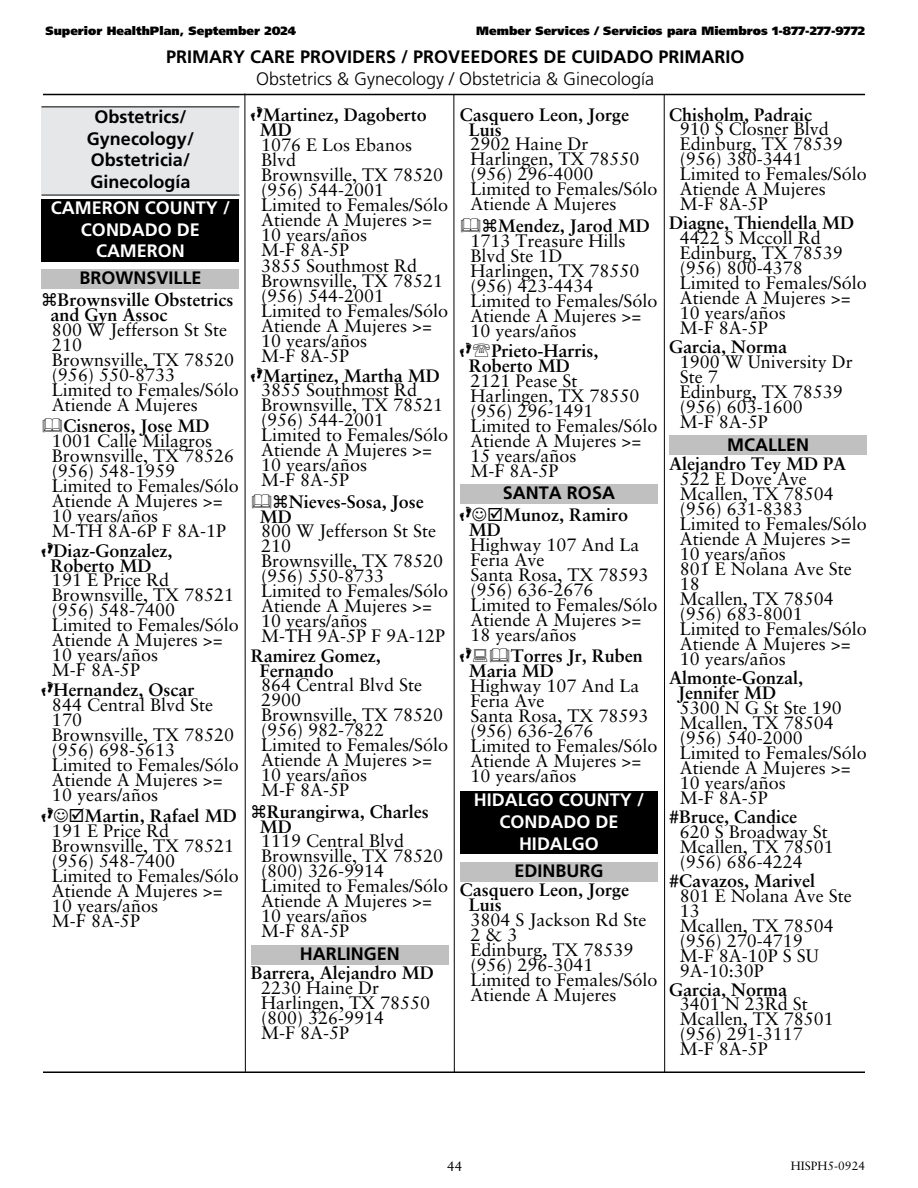
<style>
.page{position:relative;width:918px;height:1188px;background:#fff}
.page>*{position:absolute;margin:0;border:0;box-sizing:border-box;transform-origin:0 0}
.t1{font:18px/15px "Sabon LT Std";color:#000}
.t2{font:700 18px/15px "Sabon LT Std";color:#000}
.t3{font:700 18px/21.6px "Frutiger LT Std";color:#000;text-align:center}
.t4{font:700 18px/21.6px "Frutiger LT Std";color:#fff;text-align:center}
.t5{font:300 18px "Frutiger LT Std";color:#000}
.t6{font:700 18px "Feet";color:#000}
.t7{font:13.5px "Sabon LT Std";color:#000}
.t8{font:900 12px "Frutiger LT Std";color:#000}
.t9{font:12px "Sabon LT Std";color:#000}
.s1{font-family:"Feet"}
.s2{font-family:"Feet";font-weight:700}
.s3{font-weight:700}
</style>
<div class="page">
<div style="left:41px;top:107px;width:198px;height:88px;background:#e6e7e9"></div>
<hr style="left:41px;top:106px;width:198px;height:1px;background:#000">
<hr style="left:41px;top:195px;width:198px;height:1px;background:#000">
<div style="left:41px;top:199px;width:198px;height:63px;background:#000"></div>
<div style="left:41px;top:270px;width:198px;height:19px;background:#c0c0c0"></div>
<div style="left:251px;top:945px;width:198px;height:20px;background:#c0c0c0"></div>
<div style="left:460px;top:485px;width:198px;height:19px;background:#c0c0c0"></div>
<div style="left:460px;top:791px;width:198px;height:63px;background:#000"></div>
<div style="left:460px;top:862px;width:198px;height:19px;background:#c0c0c0"></div>
<div style="left:669px;top:436px;width:198px;height:19px;background:#c0c0c0"></div>
<hr style="left:43px;top:94px;width:822px;height:1px;background:#000">
<hr style="left:43px;top:1071px;width:822px;height:2px;background:#000">
<svg style="left:244px;top:93px;width:2px;height:979px;background:#7e7e7e"></svg>
<svg style="left:453px;top:95px;width:2px;height:977px;background:#7e7e7e"></svg>
<svg style="left:663px;top:93px;width:3px;height:979px"></svg>
<p class="t8" style="left:45px;top:26px;width:252px">Superior HealthPlan, September 2024</p>
<p class="t8" style="left:476px;top:26px;width:390px">Member Services / Servicios para Miembros 1-877-277-9772</p>
<p class="t3" style="left:166px;top:48px;width:580px">PRIMARY CARE PROVIDERS / PROVEEDORES DE CUIDADO PRIMARIO</p>
<p class="t5" style="left:256px;top:71px;width:399px">Obstetrics &amp; Gynecology / Obstetricia &amp; Ginecología</p>
<p class="t3" style="left:87px;top:108px;width:109px">Obstetrics/<br>Gynecology/<br>Obstetricia/<br>Ginecología</p>
<p class="t4" style="left:51px;top:199px;width:181px">CAMERON COUNTY /<br>CONDADO DE<br>CAMERON</p>
<p class="t3" style="left:79px;top:269px;width:124px">BROWNSVILLE</p>
<p class="t2" style="left:50px;top:294px;width:185px;text-indent:7px">Brownsville Obstetrics and Gyn Assoc</p>
<p class="t1" style="left:52px;top:324px;width:189px">800 W Jefferson St Ste<br>210<br>Brownsville, TX 78520 (956) 550-8733<br>Limited to Females/Sólo<br>Atiende A Mujeres</p>
<p class="t2" style="left:63px;top:420px;width:148px">Cisneros, Jose MD</p>
<p class="t1" style="left:52px;top:435px;width:189px">1001 Calle Milagros<br>Brownsville, TX 78526 (956) 548-1959<br>Limited to Females/Sólo<br>Atiende A Mujeres &gt;=<br>10 years/años<br>M-TH 8A-6P F 8A-1P</p>
<p class="t2" style="left:50px;top:545px;width:123px;text-indent:-9px"><span class="s1">F</span>Diaz-Gonzalez,<br>Roberto MD</p>
<p class="t1" style="left:52px;top:574px;width:189px">191 E Price Rd<br>Brownsville, TX 78521 (956) 548-7400<br>Limited to Females/Sólo<br>Atiende A Mujeres &gt;=<br>10 years/años<br>M-F 8A-5P</p>
<p class="t1" style="left:52px;top:684px;width:189px;text-indent:-10px"><span class="s2">F</span><span class="s3">Hernandez, Oscar<br></span>844 Central Blvd Ste<br>170<br>Brownsville, TX 78520 (956) 698-5613<br>Limited to Females/Sólo<br>Atiende A Mujeres &gt;=<br>10 years/años</p>
<p class="t1" style="left:52px;top:810px;width:189px;text-indent:-10px"><span class="s2">F</span> ☑<span class="s3">Martin, Rafael MD<br></span>191 E Price Rd<br>Brownsville, TX 78521 (956) 548-7400<br>Limited to Females/Sólo<br>Atiende A Mujeres &gt;=<br>10 years/años<br>M-F 8A-5P</p>
<p class="t2" style="left:260px;top:109px;width:168px;text-indent:-9px"><span class="s1">F</span>Martinez, Dagoberto<br>MD</p>
<p class="t1" style="left:261px;top:139px;width:189px">1076 E Los Ebanos<br>Blvd<br>Brownsville, TX 78520 (956) 544-2001<br>Limited to Females/Sólo<br>Atiende A Mujeres &gt;=<br>10 years/años<br>M-F 8A-5P<br>3855 Southmost Rd<br>Brownsville, TX 78521 (956) 544-2001<br>Limited to Females/Sólo<br>Atiende A Mujeres &gt;=<br>10 years/años<br>M-F 8A-5P</p>
<p class="t1" style="left:261px;top:370px;width:189px;text-indent:-10px"><span class="s2">F</span><span class="s3">Martinez, Martha MD<br></span>3855 Southmost Rd<br>Brownsville, TX 78521 (956) 544-2001<br>Limited to Females/Sólo<br>Atiende A Mujeres &gt;=<br>10 years/años<br>M-F 8A-5P</p>
<p class="t2" style="left:260px;top:496px;width:165px;text-indent:29px">Nieves-Sosa, Jose<br>MD</p>
<p class="t1" style="left:261px;top:525px;width:189px">800 W Jefferson St Ste<br>210<br>Brownsville, TX 78520 (956) 550-8733<br>Limited to Females/Sólo<br>Atiende A Mujeres &gt;=<br>10 years/años<br>M-TH 9A-5P F 9A-12P</p>
<p class="t2" style="left:260px;top:650px;width:123px;text-indent:-9px">Ramirez Gomez,<br>Fernando</p>
<p class="t1" style="left:261px;top:679px;width:189px">864 Central Blvd Ste<br>2900<br>Brownsville, TX 78520 (956) 982-7822<br>Limited to Females/Sólo<br>Atiende A Mujeres &gt;=<br>10 years/años<br>M-F 8A-5P</p>
<p class="t2" style="left:260px;top:806px;width:171px;text-indent:7px">Rurangirwa, Charles<br>MD</p>
<p class="t1" style="left:261px;top:835px;width:189px">1119 Central Blvd<br>Brownsville, TX 78520 (800) 326-9914<br>Limited to Females/Sólo<br>Atiende A Mujeres &gt;=<br>10 years/años<br>M-F 8A-5P</p>
<p class="t3" style="left:300px;top:945px;width:101px">HARLINGEN</p>
<p class="t2" style="left:251px;top:967px;width:185px">Barrera, Alejandro MD</p>
<p class="t1" style="left:261px;top:982px;width:171px">2230 Haine Dr<br>Harlingen, TX 78550 (800) 326-9914<br>M-F 8A-5P</p>
<p class="t2" style="left:469px;top:109px;width:162px;text-indent:-9px">Casquero Leon, Jorge<br>Luis</p>
<p class="t1" style="left:470px;top:138px;width:189px">2902 Haine Dr<br>Harlingen, TX 78550 (956) 296-4000<br>Limited to Females/Sólo<br>Atiende A Mujeres</p>
<p class="t2" style="left:498px;top:220px;width:154px">Mendez, Jarod MD</p>
<p class="t1" style="left:470px;top:235px;width:189px">1713 Treasure Hills<br>Blvd Ste 1D<br>Harlingen, TX 78550 (956) 423-4434<br>Limited to Females/Sólo<br>Atiende A Mujeres &gt;=<br>10 years/años</p>
<p class="t2" style="left:469px;top:345px;width:131px;text-indent:-9px"><span class="s1">F</span> Prieto-Harris,<br>Roberto MD</p>
<p class="t1" style="left:470px;top:375px;width:189px">2121 Pease St<br>Harlingen, TX 78550 (956) 296-1491<br>Limited to Females/Sólo<br>Atiende A Mujeres &gt;=<br>15 years/años<br>M-F 8A-5P</p>
<p class="t3" style="left:503px;top:484px;width:114px">SANTA ROSA</p>
<p class="t2" style="left:469px;top:509px;width:161px;text-indent:-9px"><span class="s1">F</span> ☑Munoz, Ramiro<br>MD</p>
<p class="t1" style="left:470px;top:539px;width:189px">Highway 107 And La<br>Feria Ave<br>Santa Rosa, TX 78593 (956) 636-2676<br>Limited to Females/Sólo<br>Atiende A Mujeres &gt;=<br>18 years/años</p>
<p class="t6" style="left:460px;top:646px;width:13px">F</p>
<p class="t2" style="left:469px;top:650px;width:175px;text-indent:42px">Torres Jr, Ruben<br>Maria MD</p>
<p class="t1" style="left:470px;top:680px;width:189px">Highway 107 And La<br>Feria Ave<br>Santa Rosa, TX 78593 (956) 636-2676<br>Limited to Females/Sólo<br>Atiende A Mujeres &gt;=<br>10 years/años</p>
<p class="t4" style="left:474px;top:791px;width:172px">HIDALGO COUNTY /<br>CONDADO DE<br>HIDALGO</p>
<p class="t3" style="left:515px;top:862px;width:90px">EDINBURG</p>
<p class="t2" style="left:469px;top:884px;width:162px;text-indent:-9px">Casquero Leon, Jorge<br>Luis</p>
<p class="t1" style="left:470px;top:914px;width:189px">3804 S Jackson Rd Ste<br>2 &amp; 3<br>Edinburg, TX 78539 (956) 296-3041<br>Limited to Females/Sólo<br>Atiende A Mujeres</p>
<p class="t2" style="left:669px;top:109px;width:145px">Chisholm, Padraic</p>
<p class="t1" style="left:680px;top:123px;width:189px">910 S Closner Blvd<br>Edinburg, TX 78539 (956) 380-3441<br>Limited to Females/Sólo<br>Atiende A Mujeres<br>M-F 8A-5P</p>
<p class="t2" style="left:669px;top:217px;width:187px">Diagne, Thiendella MD</p>
<p class="t1" style="left:680px;top:232px;width:189px">4422 S Mccoll Rd<br>Edinburg, TX 78539 (956) 800-4378<br>Limited to Females/Sólo<br>Atiende A Mujeres &gt;=<br>10 years/años<br>M-F 8A-5P</p>
<p class="t2" style="left:669px;top:341px;width:120px">Garcia, Norma</p>
<p class="t1" style="left:680px;top:356px;width:175px">1900 W University Dr<br>Ste 7<br>Edinburg, TX 78539 (956) 603-1600<br>M-F 8A-5P</p>
<p class="t3" style="left:727px;top:435px;width:83px">MCALLEN</p>
<p class="t2" style="left:669px;top:458px;width:179px">Alejandro Tey MD PA</p>
<p class="t1" style="left:680px;top:473px;width:189px">522 E Dove Ave<br>Mcallen, TX 78504 (956) 631-8383<br>Limited to Females/Sólo<br>Atiende A Mujeres &gt;=<br>10 years/años<br>801 E Nolana Ave Ste<br>18<br>Mcallen, TX 78504 (956) 683-8001<br>Limited to Females/Sólo<br>Atiende A Mujeres &gt;=<br>10 years/años</p>
<p class="t2" style="left:678px;top:672px;width:127px;text-indent:-9px">Almonte-Gonzal,<br>Jennifer MD</p>
<p class="t1" style="left:680px;top:702px;width:189px">5300 N G St Ste 190<br>Mcallen, TX 78504 (956) 540-2000<br>Limited to Females/Sólo<br>Atiende A Mujeres &gt;=<br>10 years/años<br>M-F 8A-5P</p>
<p class="t2" style="left:669px;top:811px;width:130px">#Bruce, Candice</p>
<p class="t1" style="left:680px;top:826px;width:156px">620 S Broadway St<br>Mcallen, TX 78501 (956) 686-4224</p>
<p class="t2" style="left:669px;top:875px;width:148px">#Cavazos, Marivel</p>
<p class="t1" style="left:680px;top:890px;width:174px">801 E Nolana Ave Ste<br>13<br>Mcallen, TX 78504 (956) 270-4719<br>M-F 8A-10P S SU<br>9A-10:30P</p>
<p class="t2" style="left:669px;top:984px;width:120px">Garcia, Norma</p>
<p class="t1" style="left:680px;top:998px;width:156px">3401 N 23Rd St<br>Mcallen, TX 78501 (956) 291-3117<br>M-F 8A-5P</p>
<p class="t7" style="left:447px;top:1162px;width:17px">44</p>
<p class="t9" style="left:791px;top:1161px;width:76px">HISPH5-0924</p>
</div>
